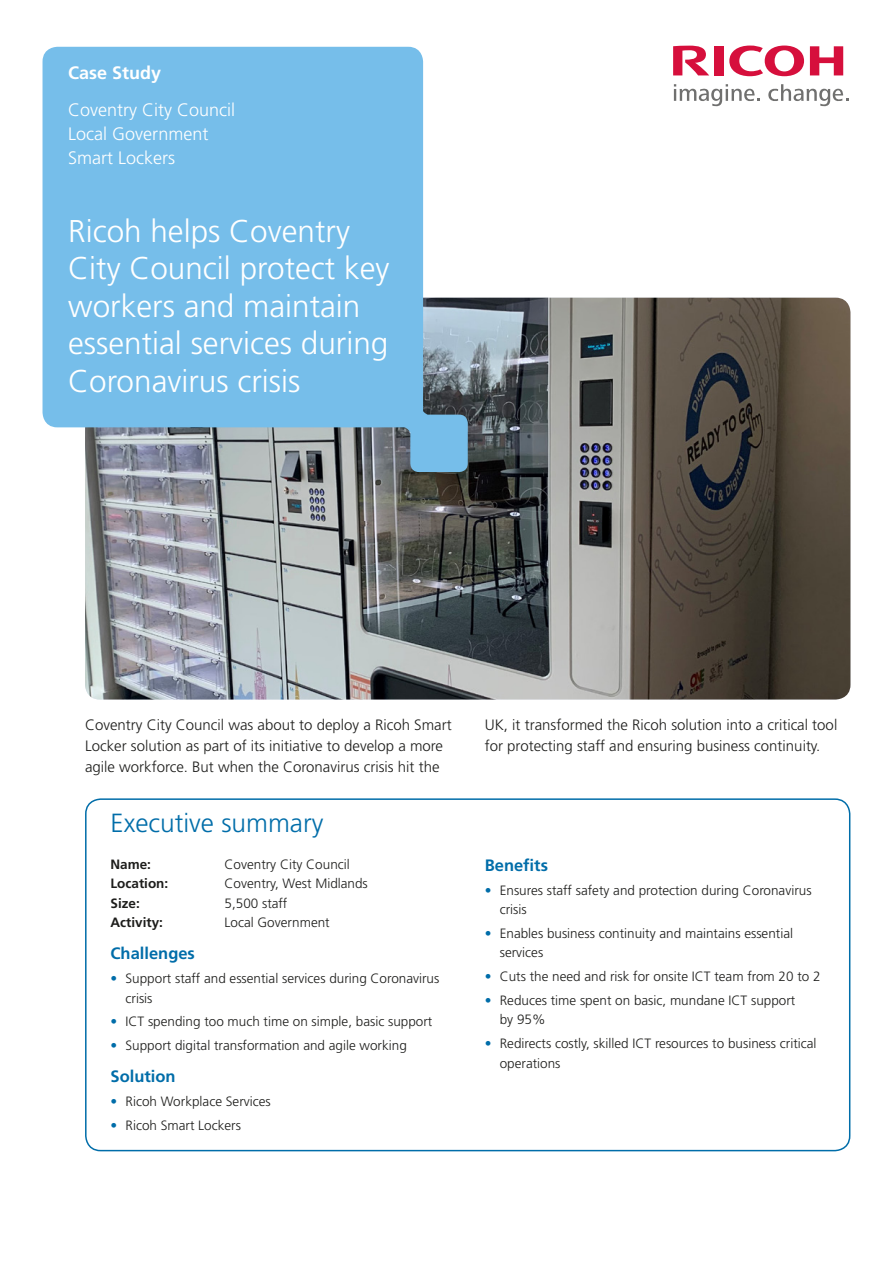
<style>
.page{position:relative;width:893px;height:1263px;background:#fff}
.page>*{position:absolute;margin:0;border:0;box-sizing:border-box;transform-origin:0 0}
.t1{font:300 31.5px/37.5px "Frutiger";color:#fff}
.t2{font:300 26.25px "Frutiger";color:#006da9}
.t3{font:300 18px "Frutiger";color:#fff}
.t4{font:700 18px "Frutiger";color:#fff}
.t5{font:700 16.5px "Frutiger";color:#006da9}
.t6{font:300 15px/21px "Frutiger";color:#1d1d1b}
.t7{font:300 13.5px/19.5px "Frutiger";color:#1d1d1b}
.t8{font:700 13.5px "Frutiger";color:#1d1d1b}
.s1{color:#006da9}
</style>
<div class="page">
<img style="left:85px;top:298px;width:765px;height:401px">
<svg style="left:729px;top:46px;width:75px;height:30px"></svg>
<svg style="left:810px;top:46px;width:33px;height:29px"></svg>
<div style="left:714px;top:46px;width:10px;height:29px;background:#d60f3c"></div>
<svg style="left:673px;top:46px;width:36px;height:29px"></svg>
<svg style="left:674px;top:84px;width:86px;height:23px"></svg>
<svg style="left:768px;top:84px;width:80px;height:23px"></svg>
<svg style="left:43px;top:47px;width:425px;height:425px;background:#82bde2"></svg>
<div style="left:85px;top:798px;width:765px;height:353px;border:2px solid #006da9;border-radius:15px"></div>
<p class="t4" style="left:68px;top:62px;width:95px">Case Study</p>
<p class="t3" style="left:68px;top:100px;width:169px">Coventry City Council</p>
<p class="t3" style="left:68px;top:124px;width:142px">Local Government</p>
<p class="t3" style="left:68px;top:148px;width:108px">Smart Lockers</p>
<p class="t1" style="left:68px;top:212px;width:323px">Ricoh helps Coventry<br>City Council protect key workers and maintain essential services during<br>Coronavirus crisis</p>
<p class="t6" style="left:85px;top:715px;width:368px">Coventry City Council was about to deploy a Ricoh Smart<br>Locker solution as part of its initiative to develop a more agile workforce. But when the Coronavirus crisis hit the</p>
<p class="t6" style="left:485px;top:715px;width:354px">UK, it transformed the Ricoh solution into a critical tool for protecting staff and ensuring business continuity.</p>
<p class="t2" style="left:111px;top:808px;width:214px">Executive summary</p>
<p class="t8" style="left:111px;top:856px;width:42px">Name:</p>
<p class="t7" style="left:225px;top:854px;width:127px">Coventry City Council</p>
<p class="t8" style="left:111px;top:875px;width:59px">Location:</p>
<p class="t7" style="left:225px;top:873px;width:145px">Coventry, West Midlands</p>
<p class="t8" style="left:111px;top:895px;width:31px">Size:</p>
<p class="t7" style="left:225px;top:893px;width:64px">5,500 staff</p>
<p class="t8" style="left:111px;top:914px;width:54px">Activity:</p>
<p class="t7" style="left:225px;top:912px;width:107px">Local Government</p>
<p class="t5" style="left:111px;top:944px;width:86px">Challenges</p>
<p class="t7" style="left:126px;top:968px;width:315px;text-indent:-15px"><span class="s1">•</span> Support staff and essential services during Coronavirus crisis</p>
<p class="t7" style="left:111px;top:1012px;width:323px"><span class="s1">•</span> ICT spending too much time on simple, basic support</p>
<p class="t7" style="left:111px;top:1035px;width:298px"><span class="s1">•</span> Support digital transformation and agile working</p>
<p class="t5" style="left:111px;top:1067px;width:67px">Solution</p>
<p class="t7" style="left:111px;top:1091px;width:162px"><span class="s1">•</span> Ricoh Workplace Services</p>
<p class="t7" style="left:111px;top:1115px;width:132px"><span class="s1">•</span> Ricoh Smart Lockers</p>
<p class="t5" style="left:485px;top:855px;width:65px">Benefits</p>
<p class="t7" style="left:500px;top:880px;width:313px;text-indent:-15px"><span class="s1">•</span> Ensures staff safety and protection during Coronavirus crisis</p>
<p class="t7" style="left:500px;top:923px;width:295px;text-indent:-15px"><span class="s1">•</span> Enables business continuity and maintains essential services</p>
<p class="t7" style="left:485px;top:966px;width:337px"><span class="s1">•</span> Cuts the need and risk for onsite ICT team from 20 to 2</p>
<p class="t7" style="left:500px;top:990px;width:297px;text-indent:-15px"><span class="s1">•</span> Reduces time spent on basic, mundane ICT support by 95%</p>
<p class="t7" style="left:500px;top:1033px;width:318px;text-indent:-15px"><span class="s1">•</span> Redirects costly, skilled ICT resources to business critical operations</p>
</div>
